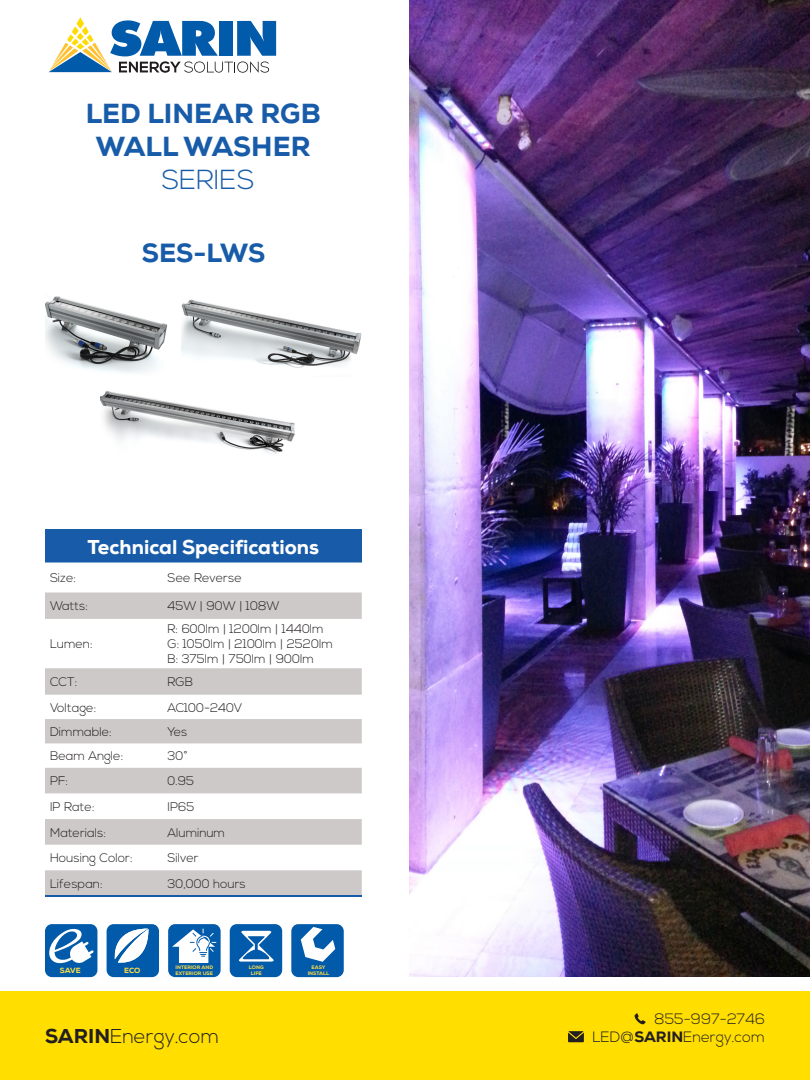
<style>
.page{position:relative;width:810px;height:1080px;background:#fff}
.page>*{position:absolute;margin:0;border:0;box-sizing:border-box;transform-origin:0 0}
.t1{font:800 27.5px/33px "Nexa";color:#185ca9;text-align:center}
.t2{font:300 27.5px "Nexa";color:#185ca9}
.t3{font:800 26.25px "Nexa";letter-spacing:-.005em;color:#185ca9}
.t4{font:800 20px "Nexa";color:#fff}
.t5{font:300 20px "Nexa";color:#231f20}
.t6{font:300 15px/18px "Nexa";color:#231f20;text-align:right}
.t7{font:300 12.5px "Nexa";color:#231f20}
.t8{font:800 7.5px "Nexa";color:#fcdd48}
.t9{font:800 7.5px "Nexa";color:#fcdb48}
.t10{font:800 5px "Nexa";color:#fcdb48}
.s1{font-weight:800}
</style>
<div class="page">
<div style="left:107px;top:924px;width:52px;height:53px;background:#015aaa;border-radius:7px"></div>
<svg style="left:114px;top:929px;width:34px;height:34px"></svg>
<div style="left:45px;top:924px;width:52px;height:53px;background:#015aaa;border-radius:7px"></div>
<svg style="left:49px;top:928px;width:45px;height:36px"></svg>
<div style="left:291px;top:924px;width:53px;height:53px;background:#015aaa;border-radius:7px"></div>
<svg style="left:301px;top:927px;width:34px;height:35px"></svg>
<div style="left:230px;top:924px;width:52px;height:53px;background:#015aaa;border-radius:7px"></div>
<svg style="left:239px;top:931px;width:35px;height:31px"></svg>
<div style="left:168px;top:924px;width:53px;height:53px;background:#015aaa;border-radius:7px"></div>
<svg style="left:172px;top:929px;width:44px;height:34px"></svg>
<div style="left:0;top:991px;width:810px;height:89px;background:#ffde00"></div>
<svg style="left:49px;top:17px;width:227px;height:56px"></svg>
<svg style="left:568px;top:1031px;width:16px;height:11px"></svg>
<svg style="left:635px;top:1013px;width:11px;height:11px"></svg>
<img style="left:101px;top:391px;width:194px;height:63px">
<img style="left:409px;top:0;width:401px;height:976px">
<div style="left:45px;top:529px;width:317px;height:33px;background:#185ca9"></div>
<svg style="left:45px;top:592px;width:317px;height:303px"></svg>
<hr style="left:45px;top:895px;width:317px;height:2px;background:#185aaa">
<img style="left:45px;top:296px;width:123px;height:77px">
<img style="left:182px;top:299px;width:180px;height:69px">
<p class="t1" style="left:86px;top:97px;width:236px">LED LINEAR RGB<br>WALL WASHER</p>
<p class="t2" style="left:162px;top:164px;width:94px">SERIES</p>
<p class="t3" style="left:142px;top:237px;width:125px">SES-LWS</p>
<p class="t4" style="left:88px;top:534px;width:233px">Technical Specifications</p>
<p class="t7" style="left:50px;top:571px;width:28px">Size:</p>
<p class="t7" style="left:168px;top:571px;width:76px">See Reverse</p>
<p class="t7" style="left:50px;top:599px;width:40px">Watts:</p>
<p class="t7" style="left:168px;top:599px;width:114px">45W | 90W | 108W</p>
<p class="t7" style="left:50px;top:637px;width:44px">Lumen:</p>
<p class="t7" style="left:168px;top:622px;width:158px">R: 600lm | 1200lm | 1440lm</p>
<p class="t7" style="left:168px;top:637px;width:167px">G: 1050lm | 2100lm | 2520lm</p>
<p class="t7" style="left:168px;top:652px;width:148px">B: 375lm | 750lm | 900lm</p>
<p class="t7" style="left:50px;top:675px;width:29px">CCT:</p>
<p class="t7" style="left:168px;top:675px;width:27px">RGB</p>
<p class="t7" style="left:50px;top:700px;width:48px">Voltage:</p>
<p class="t7" style="left:168px;top:700px;width:76px">AC100-240V</p>
<p class="t7" style="left:50px;top:724px;width:63px">Dimmable:</p>
<p class="t7" style="left:168px;top:724px;width:21px">Yes</p>
<p class="t7" style="left:50px;top:749px;width:75px">Beam Angle:</p>
<p class="t7" style="left:168px;top:749px;width:22px">30°</p>
<p class="t7" style="left:50px;top:774px;width:20px">PF:</p>
<p class="t7" style="left:168px;top:774px;width:28px">0.95</p>
<p class="t7" style="left:50px;top:799px;width:46px">IP Rate:</p>
<p class="t7" style="left:168px;top:799px;width:28px">IP65</p>
<p class="t7" style="left:50px;top:825px;width:58px">Materials:</p>
<p class="t7" style="left:168px;top:825px;width:59px">Aluminum</p>
<p class="t7" style="left:50px;top:851px;width:84px">Housing Color:</p>
<p class="t7" style="left:168px;top:851px;width:33px">Silver</p>
<p class="t7" style="left:50px;top:876px;width:54px">Lifespan:</p>
<p class="t7" style="left:168px;top:876px;width:80px">30,000 hours</p>
<p class="t8" style="left:60px;top:965px;width:22px">SAVE</p>
<p class="t9" style="left:124px;top:965px;width:18px">ECO</p>
<p class="t10" style="left:176px;top:964px;width:39px">INTERIOR AND</p>
<p class="t10" style="left:176px;top:970px;width:39px">EXTERIOR USE</p>
<p class="t10" style="left:249px;top:964px;width:16px">LONG</p>
<p class="t10" style="left:251px;top:970px;width:12px">LIFE</p>
<h3 class="t5" style="left:45px;top:1024px;width:176px"><span class="s1">SARIN</span>Energy.com</h3>
<p class="t10" style="left:312px;top:964px;width:15px">EASY</p>
<p class="t10" style="left:308px;top:970px;width:23px">INSTALL</p>
<p class="t6" style="left:592px;top:1011px;width:174px">855-997-2746<br>LED@<span class="s1">SARIN</span>Energy.com</p>
</div>
